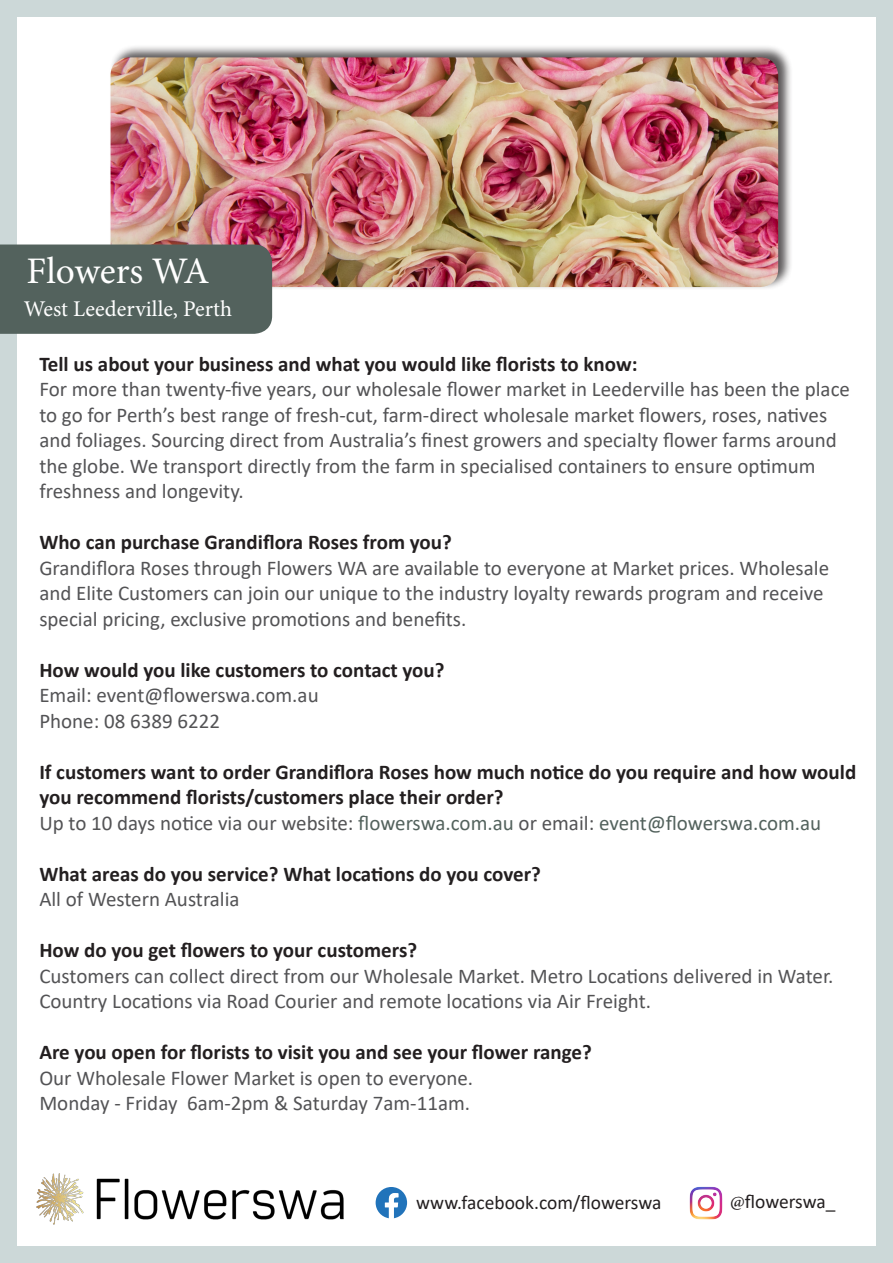
<style>
.page{position:relative;width:893px;height:1263px;background:#ccd8d8}
.page>*{position:absolute;margin:0;border:0;box-sizing:border-box;transform-origin:0 0}
.t1{font:37.5px "Minion Pro";letter-spacing:-.005em;color:#fff}
.t2{font:22.5px "Minion Pro";letter-spacing:.005em;color:#fff}
.t3{font:21px/25.5px "Calibri";color:#535355}
.t4{font:700 21px/25.5px "Calibri";color:#231f20}
.t5{font:19.5px "Calibri";letter-spacing:-.005em;color:#231f20}
.s1{color:#53625d}
.s2{font-family:"Minion Pro"}
</style>
<div class="page">
<div style="left:17px;top:17px;width:859px;height:1229px;background:#fff"></div>
<div style="left:109px;top:44px;width:684px;height:246px;background:#231f20;opacity:.75"></div>
<img style="left:111px;top:57px;width:667px;height:230px">
<img style="left:689px;top:1186px;width:34px;height:34px">
<svg style="left:376px;top:1187px;width:31px;height:31px"></svg>
<img style="left:36px;top:1173px;width:308px;height:52px">
<div style="left:0;top:244px;width:272px;height:90px;background:#53625d"></div>
<p class="t1" style="left:27px;top:246px;width:184px">Flowers WA</p>
<p class="t2" style="left:24px;top:294px;width:210px">West Leederville, Perth</p>
<p class="t4" style="left:39px;top:351px;width:600px">Tell us about your business and what you would like florists to know:</p>
<p class="t3" style="left:39px;top:376px;width:812px">For more than twenty-five years, our wholesale flower market in Leederville has been the place to go for Perth’s best range of fresh-cut, farm-direct wholesale market flowers, roses, natives and foliages. Sourcing direct from Australia’s finest growers and specialty flower farms around the globe. We transport directly from the farm in specialised containers to ensure optimum freshness and longevity.</p>
<p class="t4" style="left:39px;top:529px;width:414px">Who can purchase Grandiflora Roses from you?</p>
<p class="t3" style="left:39px;top:555px;width:791px">Grandiflora Roses through Flowers WA are available to everyone at Market prices. Wholesale and Elite Customers can join our unique to the industry loyalty rewards program and receive special pricing, exclusive promotions and benefits.</p>
<p class="t4" style="left:39px;top:657px;width:407px">How would you like customers to contact you?</p>
<p class="t3" style="left:39px;top:682px;width:281px">Email: event@flowerswa.com.au</p>
<p class="t3" style="left:39px;top:708px;width:182px">Phone: 08 6389 6222</p>
<p class="t4" style="left:39px;top:759px;width:818px">If customers want to order Grandiflora Roses how much notice do you require and how would you recommend florists/customers place their order?</p>
<p class="t3" style="left:39px;top:810px;width:783px">Up to 10 days notice via our website: <span class="s1">flowerswa.com.au</span> or email: <span class="s1">event@flowerswa.com.au</span></p>
<p class="t4" style="left:39px;top:861px;width:503px">What areas do you service? What locations do you cover?</p>
<p class="t3" style="left:39px;top:886px;width:202px">All of Western Australia</p>
<p class="t4" style="left:39px;top:937px;width:379px">How do you get flowers to your customers?</p>
<p class="t3" style="left:39px;top:963px;width:796px">Customers can collect direct from our Wholesale Market. Metro Locations delivered in Water.<br>Country Locations via Road Courier and remote locations via Air Freight.</p>
<p class="t4" style="left:39px;top:1039px;width:554px">Are you open for florists to visit you and see your flower range?</p>
<p class="t3" style="left:39px;top:1065px;width:435px">Our Wholesale Flower Market is open to everyone.</p>
<p class="t3" style="left:39px;top:1090px;width:432px">Monday - Friday 6am-2pm &amp; Saturday 7am-11am.</p>
<p class="t5" style="left:416px;top:1189px;width:247px">www.facebook.com/flowerswa</p>
<p class="t5" style="left:730px;top:1188px;width:107px"><span class="s2">@</span>flowerswa_</p>
</div>
